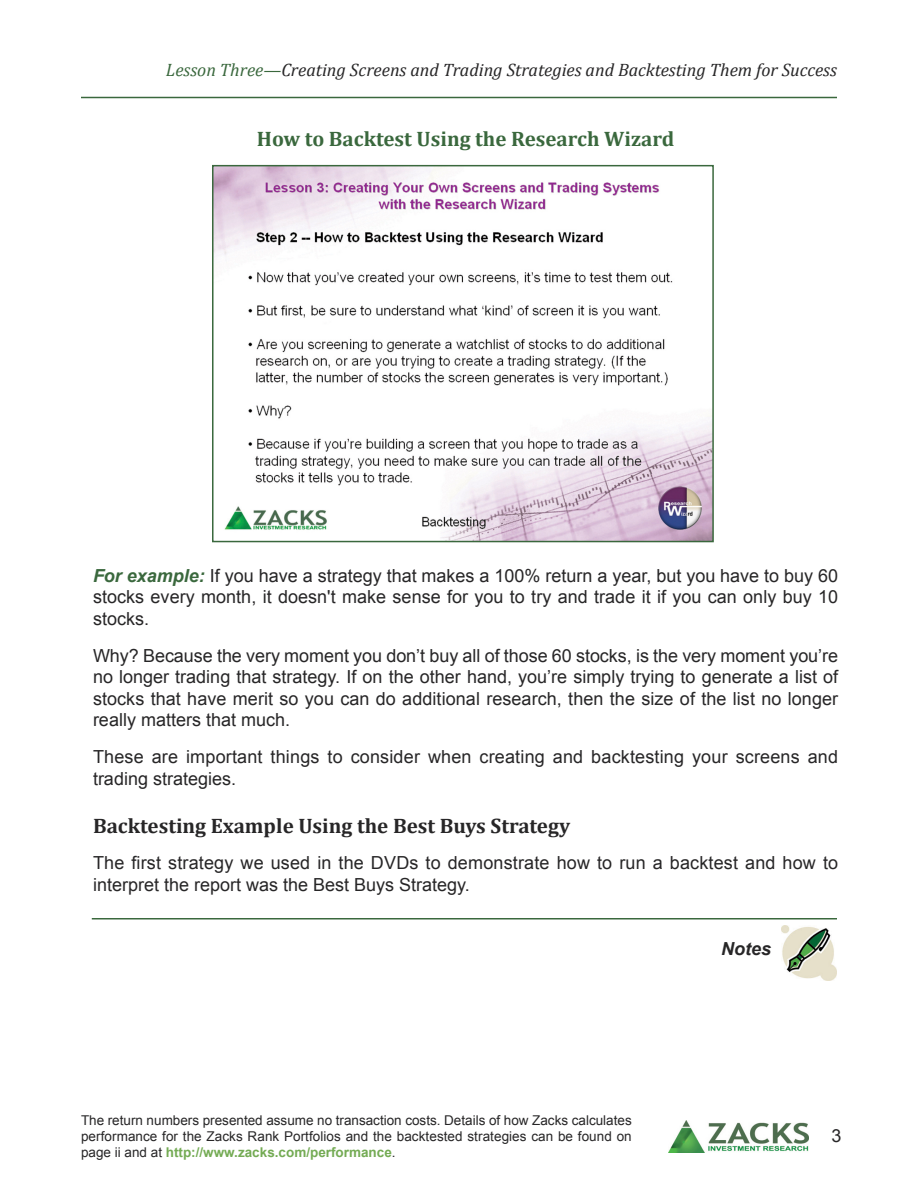
<style>
.page{position:relative;width:918px;height:1188px;background:#fff}
.page>*{position:absolute;margin:0;border:0;box-sizing:border-box;transform-origin:0 0}
.t1{font:700 21px "Cambria";color:#272627}
.t2{font:700 21px "Cambria";color:#3a683d}
.t3{font:18px/21.6px "Arial";letter-spacing:.005em;color:#272627;text-align:justify}
.t4{font:italic 18px "Cambria";color:#272627}
.t5{font:italic 700 18px "Arial";color:#272627}
.t6{font:13.5px/16.2px "Arial";letter-spacing:.005em;color:#272627;text-align:justify}
.s1{color:#3a683d}
.s2{font-weight:700;font-style:italic;color:#3a683d}
.s3{font-weight:700;color:#74ab54}
</style>
<div class="page">
<hr style="left:81px;top:97px;width:756px;height:1px;background:#3a683d">
<img style="left:668px;top:1121px;width:141px;height:32px">
<img style="left:782px;top:926px;width:55px;height:55px">
<hr style="left:92px;top:918px;width:745px;height:2px;background:#3a683d">
<img style="left:215px;top:168px;width:496px;height:371px">
<div style="left:212px;top:165px;width:502px;height:377px;border:2px solid #3a683d"></div>
<p class="t4" style="left:166px;top:58px;width:673px"><span class="s1">Lesson Three—</span>Creating Screens and Trading Strategies and Backtesting Them for Success</p>
<p class="t2" style="left:257px;top:126px;width:419px">How to Backtest Using the Research Wizard</p>
<p class="t3" style="left:93px;top:565px;width:747px"><span class="s2">For example:</span> If you have a strategy that makes a 100% return a year, but you have to buy 60 stocks every month, it doesn't make sense for you to try and trade it if you can only buy 10 stocks.</p>
<p class="t3" style="left:93px;top:645px;width:747px">Why? Because the very moment you don’t buy all of those 60 stocks, is the very moment you’re no longer trading that strategy. If on the other hand, you’re simply trying to generate a list of stocks that have merit so you can do additional research, then the size of the list no longer really matters that much.</p>
<p class="t3" style="left:93px;top:746px;width:747px">These are important things to consider when creating and backtesting your screens and trading strategies.</p>
<p class="t1" style="left:93px;top:813px;width:479px">Backtesting Example Using the Best Buys Strategy</p>
<p class="t3" style="left:93px;top:852px;width:747px">The first strategy we used in the DVDs to demonstrate how to run a backtest and how to interpret the report was the Best Buys Strategy.</p>
<p class="t6" style="left:81px;top:1112px;width:552px">The return numbers presented assume no transaction costs. Details of how Zacks calculates performance for the Zacks Rank Portfolios and the backtested strategies can be found on page ii and at <span class="s3">http://www.zacks.com/performance</span>.</p>
<p class="t5" style="left:721px;top:939px;width:52px">Notes</p>
<p class="t3" style="left:832px;top:1125px;width:12px">3</p>
</div>
